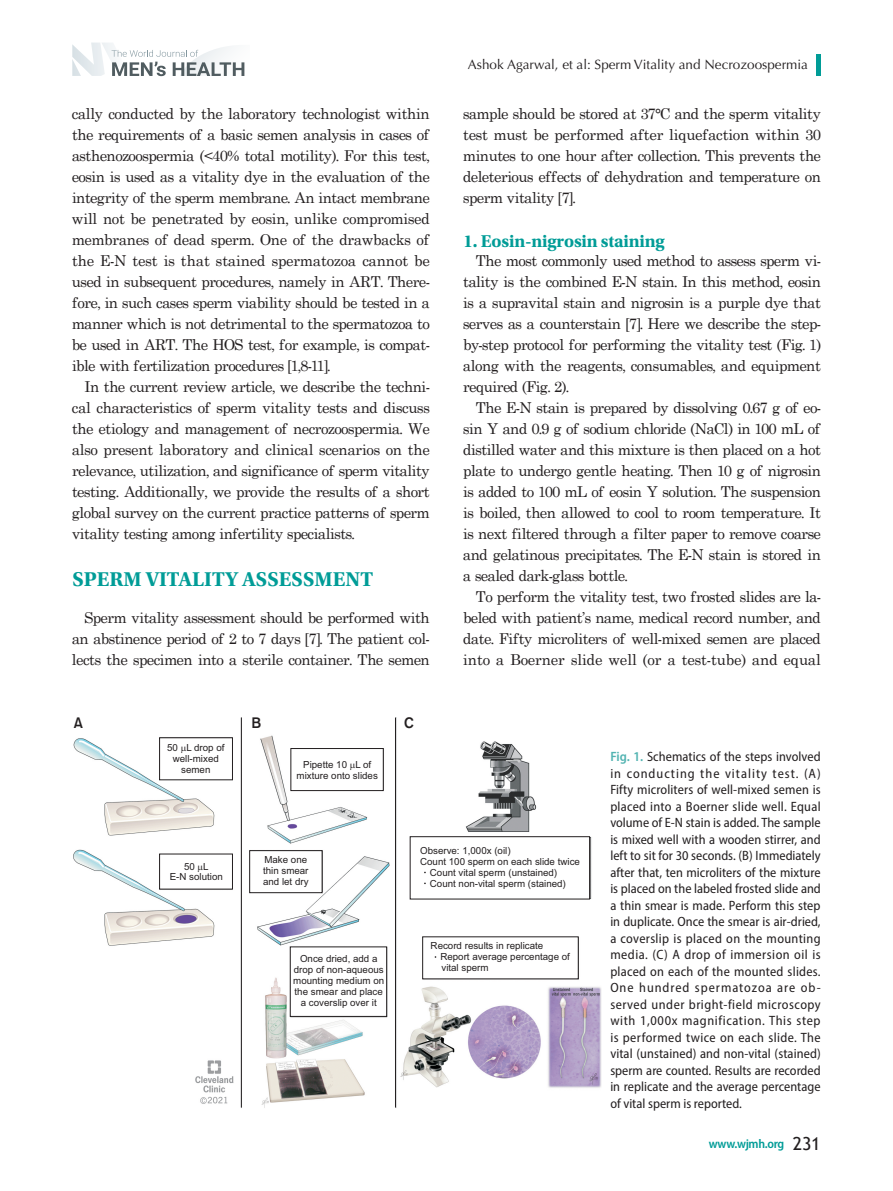
<style>
.page{position:relative;width:893px;height:1191px;background:#fff}
.page>*{position:absolute;margin:0;border:0;box-sizing:border-box;transform-origin:0 0}
.t1{font:700 21px "Utopia Std";color:#009c97}
.t2{font:700 18px "Utopia Std";letter-spacing:-.01em;color:#009c97}
.t3{font:15px/21px "Century Schoolbook";letter-spacing:-.035em;color:#231f20;text-align:justify}
.t4{font:15px "Gothic 725 BT Bold A";color:#231f20}
.t5{font:semi-condensed 13.5px/16.5px "Myriad Pro";color:#231f20;text-align:justify}
.t6{font:13.5px "Optima LT Std";color:#231f20}
.t7{font:600 semi-condensed 12.75px "Myriad Pro";letter-spacing:-.025em;color:#009c97}
.t8{font:9.75px/10.9px "Arial";color:#231f20;text-align:center}
.s1{font-weight:600;color:#51b3b1}
.s2{font-family:"Trebuchet MS";font-weight:400;font-stretch:normal;font-size:18px;color:#231f20}
</style>
<div class="page">
<div style="left:816px;top:54px;width:5px;height:21px;background:#009c97"></div>
<svg style="left:72px;top:43px;width:173px;height:33px"></svg>
<img style="left:74px;top:717px;width:527px;height:391px">
<hr style="left:241px;top:717px;width:1px;height:390px;background:#231f20">
<hr style="left:395px;top:717px;width:1px;height:390px;background:#231f20">
<div style="left:159px;top:737px;width:74px;height:43px;background:#fff;border:1px solid #231f20"></div>
<div style="left:159px;top:853px;width:74px;height:36px;background:#fff;border:1px solid #231f20"></div>
<div style="left:290px;top:748px;width:94px;height:43px;background:#fff;border:1px solid #231f20"></div>
<div style="left:249px;top:850px;width:74px;height:43px;background:#fff;border:1px solid #231f20"></div>
<div style="left:290px;top:946px;width:97px;height:70px;background:#fff;border:1px solid #231f20"></div>
<div style="left:410px;top:836px;width:180px;height:63px;background:#fff;border:1px solid #231f20"></div>
<div style="left:422px;top:936px;width:157px;height:43px;background:#fff"></div>
<p class="t3" style="left:72px;top:102px;width:360px">cally conducted by the laboratory technologist within the requirements of a basic semen analysis in cases of asthenozoospermia (&lt;40% total motility). For this test, eosin is used as a vitality dye in the evaluation of the integrity of the sperm membrane. An intact membrane will not be penetrated by eosin, unlike compromised membranes of dead sperm. One of the drawbacks of the E-N test is that stained spermatozoa cannot be used in subsequent procedures, namely in ART. There&shy;fore, in such cases sperm viability should be tested in a manner which is not detrimental to the spermatozoa to be used in ART. The HOS test, for example, is compat&shy;ible with fertilization procedures [1,8-11].</p>
<p class="t3" style="left:72px;top:375px;width:360px;text-indent:13px">In the current review article, we describe the techni&shy;cal characteristics of sperm vitality tests and discuss the etiology and management of necrozoospermia. We also present laboratory and clinical scenarios on the relevance, utilization, and significance of sperm vitality testing. Additionally, we provide the results of a short global survey on the current practice patterns of sperm vitality testing among infertility specialists.</p>
<h1 class="t1" style="left:72px;top:567px;width:302px">SPERM VITALITY ASSESSMENT</h1>
<p class="t3" style="left:72px;top:606px;width:360px;text-indent:13px">Sperm vitality assessment should be performed with an abstinence period of 2 to 7 days [7]. The patient col&shy;lects the specimen into a sterile container. The semen</p>
<p class="t6" style="left:468px;top:57px;width:342px">Ashok Agarwal, et al: Sperm Vitality and Necrozoospermia</p>
<p class="t3" style="left:463px;top:102px;width:360px">sample should be stored at 37°C and the sperm vitality test must be performed after liquefaction within 30 minutes to one hour after collection. This prevents the deleterious effects of dehydration and temperature on sperm vitality [7].</p>
<p class="t2" style="left:463px;top:231px;width:203px">1. Eosin-nigrosin staining</p>
<p class="t3" style="left:463px;top:249px;width:360px;text-indent:13px">The most commonly used method to assess sperm vi&shy;tality is the combined E-N stain. In this method, eosin is a supravital stain and nigrosin is a purple dye that serves as a counterstain [7]. Here we describe the step&shy;by-step protocol for performing the vitality test (Fig. 1) along with the reagents, consumables, and equipment required (Fig. 2).</p>
<p class="t3" style="left:463px;top:396px;width:360px;text-indent:13px">The E-N stain is prepared by dissolving 0.67 g of eo&shy;sin Y and 0.9 g of sodium chloride (NaCl) in 100 mL of distilled water and this mixture is then placed on a hot plate to undergo gentle heating. Then 10 g of nigrosin is added to 100 mL of eosin Y solution. The suspension is boiled, then allowed to cool to room temperature. It is next filtered through a filter paper to remove coarse and gelatinous precipitates. The E-N stain is stored in a sealed dark-glass bottle.</p>
<p class="t3" style="left:463px;top:585px;width:360px;text-indent:13px">To perform the vitality test, two frosted slides are la&shy;beled with patient’s name, medical record number, and date. Fifty microliters of well-mixed semen are placed into a Boerner slide well (or a test-tube) and equal</p>
<p class="t4" style="left:74px;top:714px;width:11px">A</p>
<p class="t4" style="left:251px;top:714px;width:11px">B</p>
<p class="t4" style="left:404px;top:714px;width:11px">C</p>
<p class="t8" style="left:167px;top:743px;width:59px">50 L drop of well-mixed semen</p>
<p class="t8" style="left:297px;top:759px;width:83px">Pipette 10 L of mixture onto slides</p>
<p class="t8" style="left:170px;top:861px;width:55px">50 L<br>E-N solution</p>
<p class="t8" style="left:263px;top:855px;width:47px;text-align:left">Make one thin smear and let dry</p>
<p class="t8" style="left:293px;top:954px;width:93px">Once dried, add a drop of non-aqueous mounting medium on the smear and place a coverslip over it</p>
<p class="t8" style="left:420px;top:846px;width:92px">Observe: 1,000x (oil)</p>
<p class="t8" style="left:420px;top:857px;width:161px">Count 100 sperm on each slide twice</p>
<p class="t8" style="left:430px;top:868px;width:129px">Count vital sperm (unstained)</p>
<p class="t8" style="left:430px;top:878px;width:138px">Count non-vital sperm (stained)</p>
<p class="t8" style="left:440px;top:941px;width:131px;text-align:left;text-indent:-10px">Record results in replicate<br>Report average percentage of vital sperm</p>
<p class="t5" style="left:610px;top:748px;width:212px"><span class="s1">Fig. 1.</span> Schematics of the steps involved in conducting the vitality test. (A)<br>Fifty microliters of well-mixed semen is placed into a Boerner slide well. Equal volume of E-N stain is added. The sample is mixed well with a wooden stirrer, and left to sit for 30 seconds. (B) Immediately after that, ten microliters of the mixture is placed on the labeled frosted slide and a thin smear is made. Perform this step in duplicate. Once the smear is air-dried, a coverslip is placed on the mounting media. (C) A drop of immersion oil is placed on each of the mounted slides.<br>One hundred spermatozoa are ob&shy;served under bright-field microscopy with 1,000x magnification. This step is performed twice on each slide. The vital (unstained) and non-vital (stained) sperm are counted. Results are recorded in replicate and the average percentage of vital sperm is reported.</p>
<p class="t7" style="left:709px;top:1135px;width:113px">www.wjmh.org <span class="s2">231</span></p>
</div>
